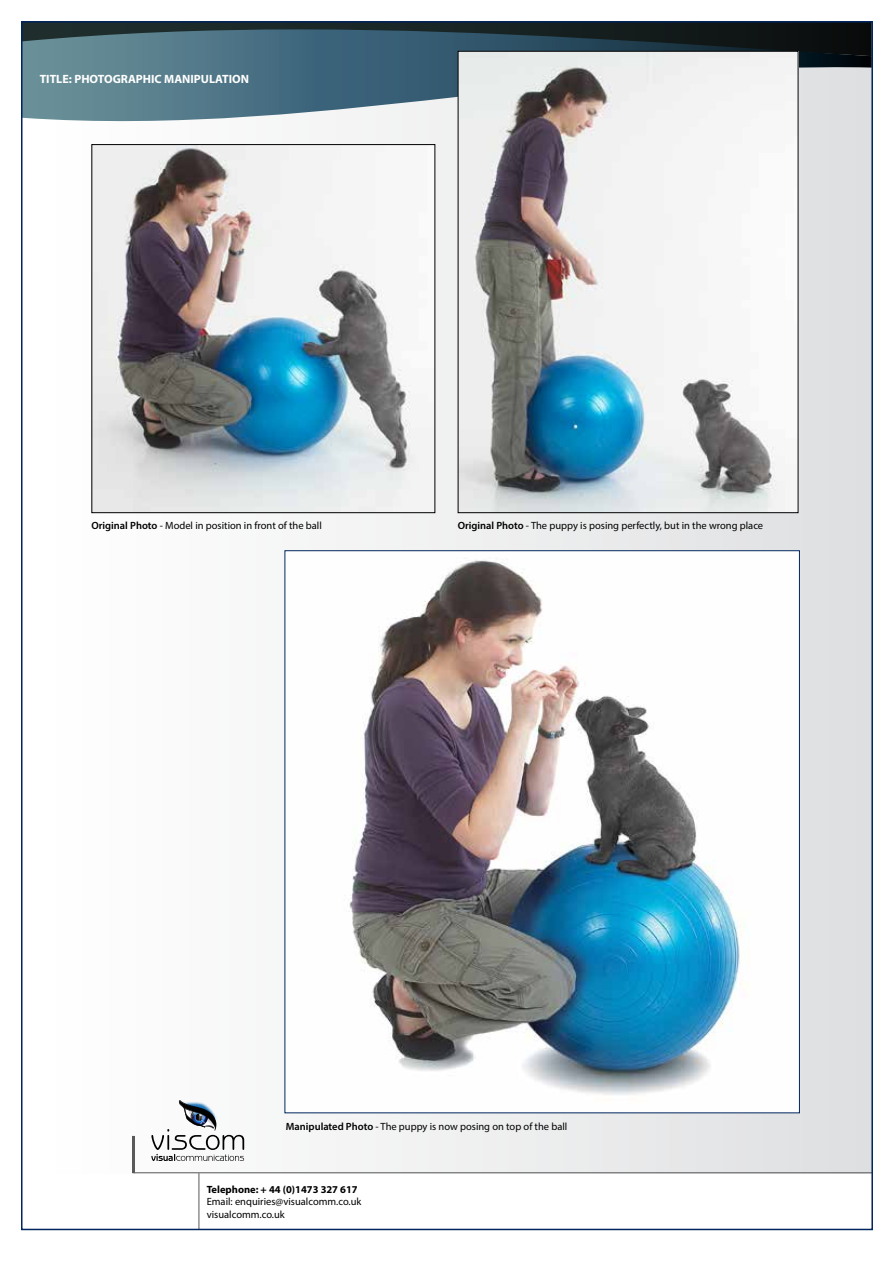
<style>
.page{position:relative;width:893px;height:1263px;background:#fff}
.page>*{position:absolute;margin:0;border:0;box-sizing:border-box;transform-origin:0 0}
.t1{font:700 12px "Myriad Pro";color:#fff}
.t2{font:10.5px/12.6px "Myriad Pro";color:#000}
.t3{font:700 10.5px "Myriad Pro";color:#000}
.s1{font-weight:600}
</style>
<div class="page">
<div style="left:22px;top:49px;width:850px;height:1124px;background:linear-gradient(to right,#fff,#dcdddf)"></div>
<svg style="left:24px;top:24px;width:846px;height:5px;background:#172121"></svg>
<svg style="left:24px;top:29px;width:846px;height:100px;background:#607a86"></svg>
<hr style="left:199px;top:1173px;width:1px;height:57px;background:#58595b">
<hr style="left:132px;top:1136px;width:3px;height:37px;background:#58595b">
<hr style="left:133px;top:1172px;width:740px;height:1px;background:#58595b">
<img style="left:180px;top:1098px;width:40px;height:2px">
<svg style="left:151px;top:1100px;width:93px;height:61px"></svg>
<img style="left:93px;top:146px;width:340px;height:365px">
<div style="left:91px;top:144px;width:344px;height:369px;border:1px solid #000"></div>
<img style="left:460px;top:53px;width:336px;height:458px">
<div style="left:458px;top:51px;width:340px;height:462px;border:1px solid #000"></div>
<img style="left:287px;top:552px;width:511px;height:559px">
<p class="t1" style="left:40px;top:71px;width:211px">TITLE: PHOTOGRAPHIC MANIPULATION</p>
<p class="t2" style="left:91px;top:519px;width:232px"><span class="s1">Original Photo</span> - Model in position in front of the ball</p>
<p class="t2" style="left:458px;top:519px;width:307px"><span class="s1">Original Photo</span> - The puppy is posing perfectly, but in the wrong place</p>
<p class="t2" style="left:286px;top:1119px;width:283px"><span class="s1">Manipulated Photo</span> - The puppy is now posing on top of the ball</p>
<p class="t3" style="left:207px;top:1182px;width:153px">Telephone: + 44 (0)1473 327 617</p>
<p class="t2" style="left:207px;top:1195px;width:156px">Email: enquiries@visualcomm.co.uk visualcomm.co.uk</p>
</div>
